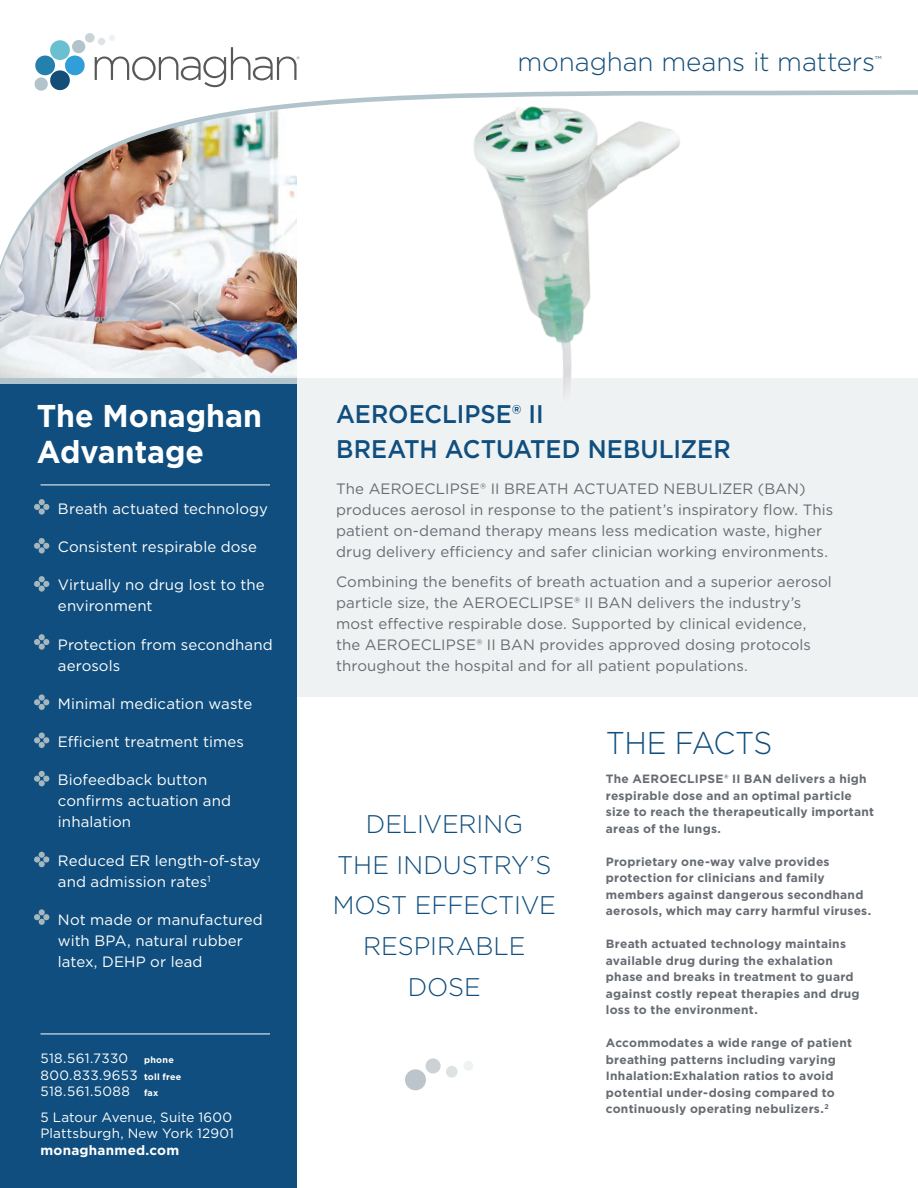
<style>
.page{position:relative;width:918px;height:1188px;background:#fff}
.page>*{position:absolute;margin:0;border:0;box-sizing:border-box;transform-origin:0 0}
.t1{font:700 31.5px "Gotham";color:#fff;scale:.96 1}
.t2{font:300 31.5px "Gotham";letter-spacing:-.025em;color:#0f4e7e;scale:.94 1}
.t3{font:300 26.25px "Gotham";letter-spacing:-.005em;color:#144e78}
.t4{font:300 25.5px/41px "Gotham";letter-spacing:-.005em;color:#0f4e7e;text-align:center}
.t5{font:500 25.5px/35.2px "Gotham";color:#0f4e7e;scale:.94 1}
.t6{font:15px/21px "Gotham";letter-spacing:.005em;color:#676c72}
.t7{font:15px/21px "Gotham";letter-spacing:.005em;color:#fff}
.t8{font:13.5px "Gotham";letter-spacing:.015em;color:#fff}
.t9{font:700 13.5px "Gotham";letter-spacing:.02em;color:#fff}
.t10{font:700 12px/16.5px "Gotham";letter-spacing:.02em;color:#676c72}
.t11{font:300 10.05px "Gotham";color:#144e78}
.s1{font-weight:700;font-size:9px}
</style>
<div class="page">
<img style="left:0;top:323px;width:297px;height:55px">
<div style="left:297px;top:378px;width:621px;height:319px;background:#eff2f3"></div>
<svg style="left:0;top:33px;width:918px;height:286px"></svg>
<div style="left:0;top:378px;width:297px;height:6px;background:#b1c3cb"></div>
<div style="left:0;top:384px;width:297px;height:804px;background:#0f4e7e"></div>
<svg style="left:34px;top:852px;width:16px;height:15px"></svg>
<svg style="left:34px;top:771px;width:16px;height:15px"></svg>
<svg style="left:34px;top:694px;width:16px;height:16px"></svg>
<svg style="left:34px;top:634px;width:16px;height:16px"></svg>
<svg style="left:34px;top:576px;width:16px;height:16px"></svg>
<svg style="left:34px;top:499px;width:16px;height:16px"></svg>
<hr style="left:40px;top:485px;width:230px;height:1px;background:#fff">
<hr style="left:40px;top:1034px;width:230px;height:1px;background:#fff">
<svg style="left:34px;top:909px;width:16px;height:16px"></svg>
<svg style="left:34px;top:732px;width:16px;height:16px"></svg>
<svg style="left:34px;top:538px;width:16px;height:16px"></svg>
<div style="left:405px;top:1069px;width:21px;height:21px;background:#bbc5cb;border-radius:50%"></div>
<div style="left:446px;top:1066px;width:12px;height:12px;background:#dde2e4;border-radius:50%"></div>
<div style="left:463px;top:1061px;width:10px;height:10px;background:#eff2f3;border-radius:50%"></div>
<div style="left:426px;top:1058px;width:15px;height:15px;background:#ccd1d6;border-radius:50%"></div>
<img style="left:466px;top:92px;width:230px;height:303px">
<svg style="left:35px;top:40px;width:51px;height:50px"></svg>
<div style="left:35px;top:77px;width:13px;height:14px;background:#b1c3cb;border-radius:50%"></div>
<div style="left:72px;top:40px;width:13px;height:13px;background:#b1c3cb;border-radius:50%"></div>
<div style="left:98px;top:38px;width:7px;height:7px;background:#dde4e8;border-radius:50%"></div>
<svg style="left:109px;top:35px;width:6px;height:6px"></svg>
<div style="left:85px;top:33px;width:10px;height:10px;background:#c9d4d9;border-radius:50%"></div>
<svg style="left:95px;top:47px;width:205px;height:40px"></svg>
<p class="t3" style="left:517px;top:45px;width:359px">monaghan means it matters</p>
<p class="t11" style="left:875px;top:54px;width:8px">™</p>
<p class="t1" style="left:37px;top:395px;width:236px">The Monaghan</p>
<p class="t1" style="left:37px;top:431px;width:176px">Advantage</p>
<p class="t7" style="left:58px;top:498px;width:212px">Breath actuated technology</p>
<p class="t7" style="left:58px;top:536px;width:200px">Consistent respirable dose</p>
<p class="t7" style="left:58px;top:574px;width:208px">Virtually no drug lost to the environment</p>
<p class="t7" style="left:58px;top:633px;width:216px">Protection from secondhand aerosols</p>
<p class="t7" style="left:58px;top:693px;width:196px">Minimal medication waste</p>
<p class="t7" style="left:58px;top:731px;width:188px">Efficient treatment times</p>
<p class="t7" style="left:58px;top:769px;width:175px">Biofeedback button confirms actuation and inhalation</p>
<p class="t7" style="left:58px;top:850px;width:204px">Reduced ER length-of-stay and admission rates<sup>1</sup></p>
<p class="t7" style="left:58px;top:909px;width:206px">Not made or manufactured with BPA, natural rubber latex, DEHP or lead</p>
<p class="t8" style="left:40px;top:1050px;width:135px">518.561.7330 <span class="s1">phone</span></p>
<p class="t8" style="left:40px;top:1066px;width:142px">800.833.9653 <span class="s1">toll free</span></p>
<p class="t8" style="left:40px;top:1083px;width:119px">518.561.5088 <span class="s1">fax</span></p>
<p class="t8" style="left:40px;top:1108px;width:193px">5 Latour Avenue, Suite 1600</p>
<p class="t8" style="left:40px;top:1125px;width:195px">Plattsburgh, New York 12901</p>
<p class="t9" style="left:40px;top:1141px;width:140px">monaghanmed.com</p>
<p class="t5" style="left:336px;top:396px;width:421px">AEROECLIPSE® II<br>BREATH ACTUATED NEBULIZER</p>
<p class="t6" style="left:336px;top:478px;width:499px">The AEROECLIPSE® II BREATH ACTUATED NEBULIZER (BAN) produces aerosol in response to the patient’s inspiratory flow. This patient on-demand therapy means less medication waste, higher drug delivery efficiency and safer clinician working environments.</p>
<p class="t6" style="left:336px;top:571px;width:497px">Combining the benefits of breath actuation and a superior aerosol particle size, the AEROECLIPSE® II BAN delivers the industry’s most effective respirable dose. Supported by clinical evidence, the AEROECLIPSE® II BAN provides approved dosing protocols throughout the hospital and for all patient populations.</p>
<p class="t4" style="left:333px;top:802px;width:225px">DELIVERING<br>THE INDUSTRY’S<br>MOST EFFECTIVE<br>RESPIRABLE<br>DOSE</p>
<p class="t2" style="left:606px;top:723px;width:179px">THE FACTS</p>
<p class="t10" style="left:606px;top:771px;width:270px">The AEROECLIPSE® II BAN delivers a high respirable dose and an optimal particle size to reach the therapeutically important areas of the lungs.</p>
<p class="t10" style="left:606px;top:853px;width:267px">Proprietary one-way valve provides protection for clinicians and family members against dangerous secondhand aerosols, which may carry harmful viruses.</p>
<p class="t10" style="left:606px;top:936px;width:255px">Breath actuated technology maintains available drug during the exhalation phase and breaks in treatment to guard against costly repeat therapies and drug loss to the environment.</p>
<p class="t10" style="left:606px;top:1035px;width:248px">Accommodates a wide range of patient breathing patterns including varying Inhalation:Exhalation ratios to avoid potential under-dosing compared to continuously operating nebulizers.<sup>2</sup></p>
</div>
